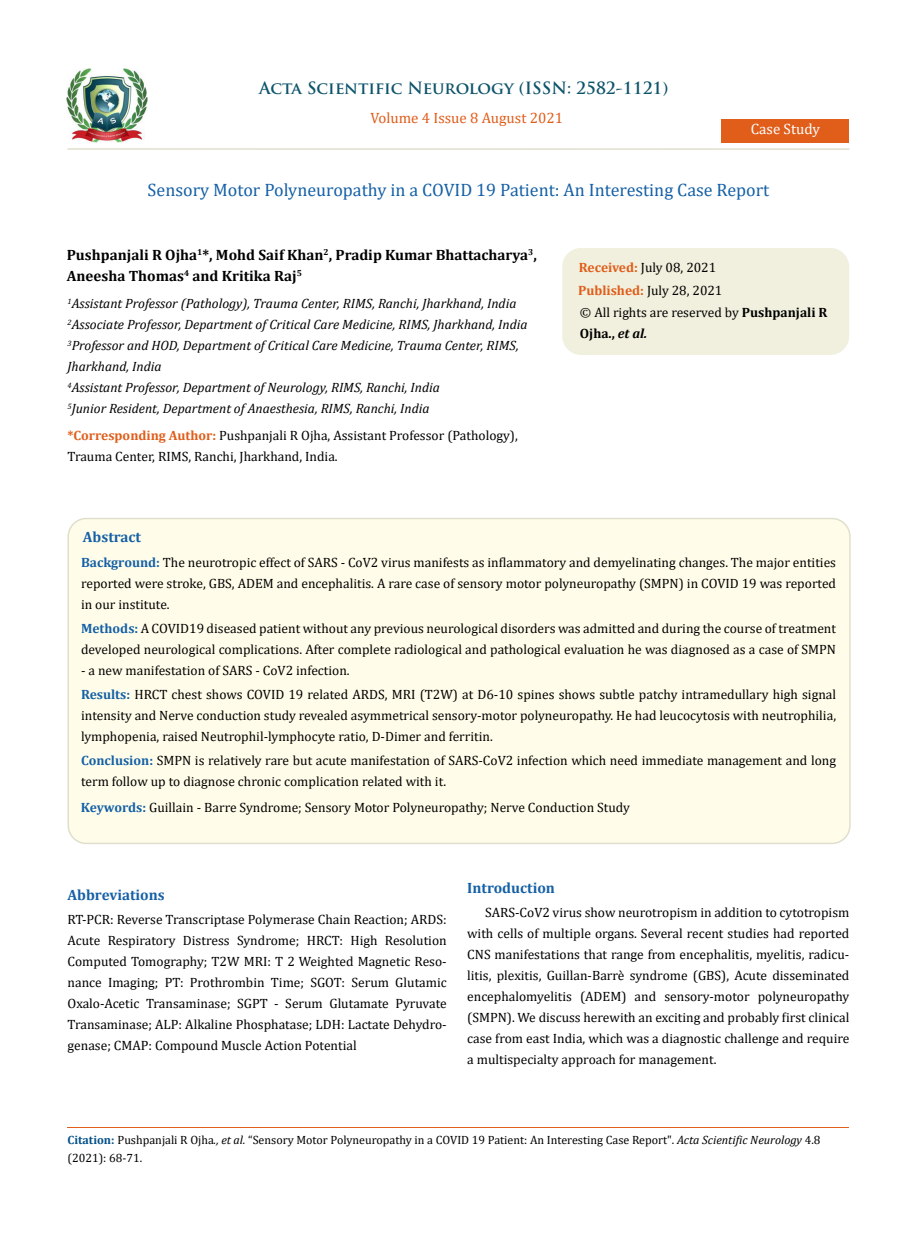
<style>
.page{position:relative;width:917px;height:1242px;background:#fff}
.page>*{position:absolute;margin:0;border:0;box-sizing:border-box;transform-origin:0 0}
.t1{font:18px "Cambria";color:#1560a6}
.t2{font:700 16.5px "Trajan Pro";color:#0e546a}
.t3{font:700 15px/21px "Cambria";color:#000}
.t4{font:700 15px "Cambria";color:#1560a6}
.t5{font:15px "Cambria";color:#e05d1a}
.t6{font:15px "Cambria";color:#fff}
.t7{font:13.5px/21px "Cambria";color:#000}
.t8{font:italic 13.5px/21px "Cambria";color:#000}
.t9{font:12px/18px "Cambria";color:#000}
.s1{font-weight:700;color:#e05d1a}
.s2{font-weight:700}
.s3{font-weight:700;font-style:italic}
.s4{font-weight:700;color:#1560a6}
.s5{font-weight:700;color:#035089}
.s6{font-style:italic}
</style>
<div class="page">
<img style="left:67px;top:68px;width:80px;height:74px">
<div style="left:721px;top:119px;width:128px;height:23px;background:#e05d1a"></div>
<div style="left:563px;top:249px;width:285px;height:105px;background:#f1f0de;border-radius:18px"></div>
<div style="left:562px;top:248px;width:287px;height:107px;border:2px solid #f1f0de;border-radius:18px"></div>
<div style="left:68px;top:519px;width:781px;height:324px;background:#fffde9;border-radius:18px"></div>
<div style="left:67px;top:518px;width:783px;height:326px;border:2px solid #e0dfcd;border-radius:18px"></div>
<hr style="left:67px;top:1127px;width:782px;height:1px;background:#e05d1a">
<hr style="left:67px;top:148px;width:782px;height:2px;background:#e0dfcd">
<p class="t2" style="left:259px;top:77px;width:411px">Acta Scientific Neurology (ISSN: 2582-1121)</p>
<p class="t5" style="left:370px;top:109px;width:194px">Volume 4 Issue 8 August 2021</p>
<p class="t6" style="left:750px;top:120px;width:71px">Case Study</p>
<h1 class="t1" style="left:148px;top:180px;width:623px">Sensory Motor Polyneuropathy in a COVID 19 Patient: An Interesting Case Report</h1>
<p class="t3" style="left:67px;top:244px;width:471px">Pushpanjali R Ojha<sup>1</sup>*, Mohd Saif Khan<sup>2</sup>, Pradip Kumar Bhattacharya<sup>3</sup>,<br>Aneesha Thomas<sup>4</sup> and Kritika Raj<sup>5</sup></p>
<p class="t8" style="left:67px;top:293px;width:461px"><sup>1</sup>Assistant Professor (Pathology), Trauma Center, RIMS, Ranchi, Jharkhand, India <sup>2</sup>Associate Professor, Department of Critical Care Medicine, RIMS, Jharkhand, India <sup>3</sup>Professor and HOD, Department of Critical Care Medicine, Trauma Center, RIMS, Jharkhand, India<br><sup>4</sup>Assistant Professor, Department of Neurology, RIMS, Ranchi, India<br><sup>5</sup>Junior Resident, Department of Anaesthesia, RIMS, Ranchi, India</p>
<p class="t7" style="left:67px;top:425px;width:452px"><span class="s1">*Corresponding Author:</span> Pushpanjali R Ojha, Assistant Professor (Pathology),<br>Trauma Center, RIMS, Ranchi, Jharkhand, India.</p>
<p class="t7" style="left:578px;top:256px;width:146px;line-height:23px"><span class="s1">Received:</span> July 08, 2021<br><span class="s1">Published:</span> July 28, 2021</p>
<p class="t7" style="left:580px;top:301px;width:249px">© All rights are reserved by <span class="s2">Pushpanjali R<br>Ojha.,</span> <span class="s3">et al.</span></p>
<p class="t4" style="left:83px;top:526px;width:60px">Abstract</p>
<p class="t7" style="left:81px;top:552px;width:756px;text-align:justify"><span class="s4">Background:</span> The neurotropic effect of SARS - CoV2 virus manifests as inflammatory and demyelinating changes. The major entities reported were stroke, GBS, ADEM and encephalitis. A rare case of sensory motor polyneuropathy (SMPN) in COVID 19 was reported in our institute.</p>
<p class="t7" style="left:81px;top:618px;width:756px"><span class="s4">Methods:</span> A COVID19 diseased patient without any previous neurological disorders was admitted and during the course of treatment developed neurological complications. After complete radiological and pathological evaluation he was diagnosed as a case of SMPN</p>
<p class="t7" style="left:81px;top:659px;width:756px;line-height:24px">- a new manifestation of SARS - CoV2 infection.<br><span class="s4">Results:</span> HRCT chest shows COVID 19 related ARDS, MRI (T2W) at D6-10 spines shows subtle patchy intramedullary high signal</p>
<p class="t7" style="left:81px;top:705px;width:756px">intensity and Nerve conduction study revealed asymmetrical sensory-motor polyneuropathy. He had leucocytosis with neutrophilia, lymphopenia, raised Neutrophil-lymphocyte ratio, D-Dimer and ferritin.</p>
<p class="t7" style="left:81px;top:750px;width:756px"><span class="s4">Conclusion:</span> SMPN is relatively rare but acute manifestation of SARS-CoV2 infection which need immediate management and long term follow up to diagnose chronic complication related with it.</p>
<p class="t7" style="left:81px;top:796px;width:550px"><span class="s4">Keywords:</span> Guillain - Barre Syndrome; Sensory Motor Polyneuropathy; Nerve Conduction Study</p>
<p class="t4" style="left:68px;top:885px;width:99px">Abbreviations</p>
<p class="t7" style="left:68px;top:909px;width:381px;text-align:justify">RT-PCR: Reverse Transcriptase Polymerase Chain Reaction; ARDS:<br>Acute Respiratory Distress Syndrome; HRCT: High Resolution Computed Tomography; T2W MRI: T 2 Weighted Magnetic Reso&shy;nance Imaging; PT: Prothrombin Time; SGOT: Serum Glutamic Oxalo-Acetic Transaminase; SGPT - Serum Glutamate Pyruvate Transaminase; ALP: Alkaline Phosphatase; LDH: Lactate Dehydro&shy;genase; CMAP: Compound Muscle Action Potential</p>
<p class="t4" style="left:467px;top:877px;width:89px">Introduction</p>
<p class="t7" style="left:467px;top:902px;width:384px;text-align:justify;text-indent:18px">SARS-CoV2 virus show neurotropism in addition to cytotropism with cells of multiple organs. Several recent studies had reported CNS manifestations that range from encephalitis, myelitis, radicu&shy;litis, plexitis, Guillan-Barrè syndrome (GBS), Acute disseminated encephalomyelitis (ADEM) and sensory-motor polyneuropathy (SMPN). We discuss herewith an exciting and probably first clinical case from east India, which was a diagnostic challenge and require a multispecialty approach for management.</p>
<p class="t9" style="left:67px;top:1131px;width:754px"><span class="s5">Citation:</span> Pushpanjali R Ojha<span class="s6">., et al.</span> “Sensory Motor Polyneuropathy in a COVID 19 Patient: An Interesting Case Report". <span class="s6">Acta Scientific Neurology</span> 4.8 (2021): 68-71.</p>
</div>
